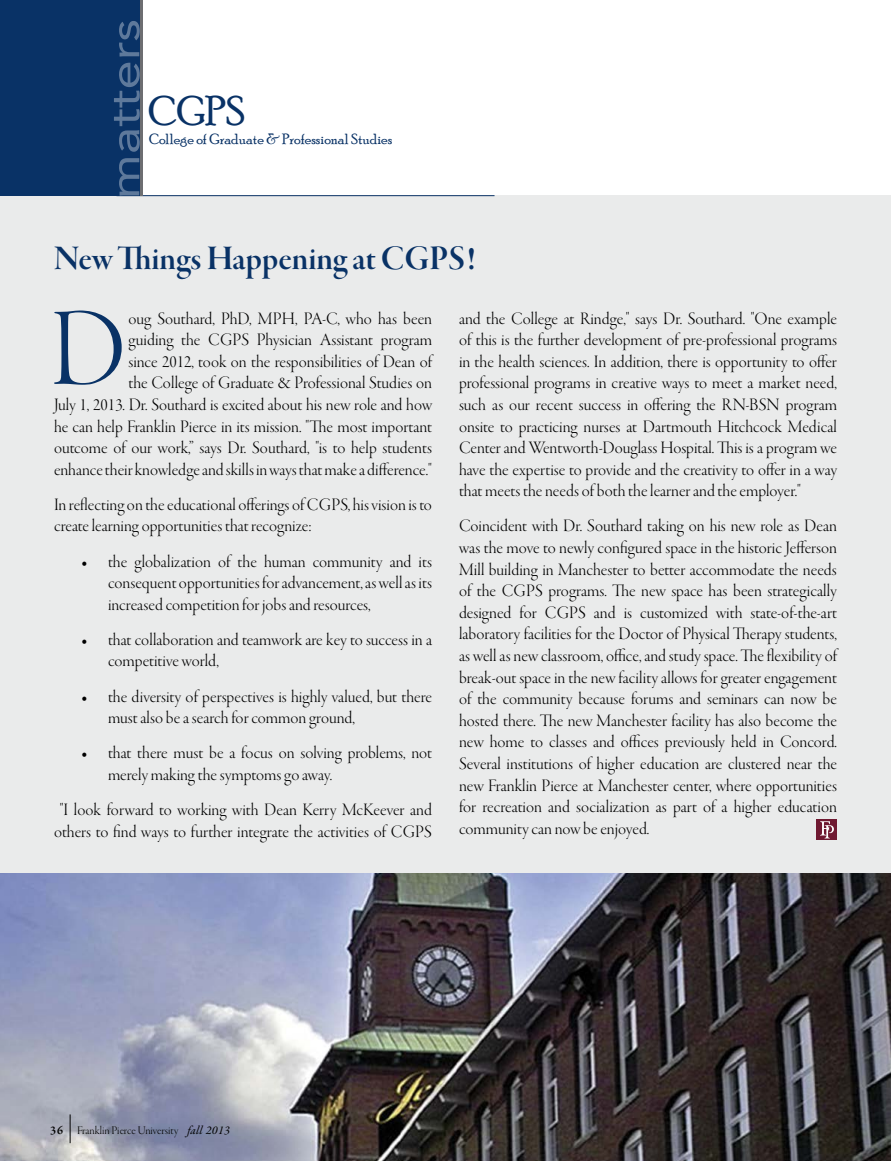
<style>
.page{position:relative;width:891px;height:1161px;background:#fff}
.page>*{position:absolute;margin:0;border:0;box-sizing:border-box;transform-origin:0 0}
.t1{font:42px "Poor Richard";color:#093266}
.t2{font:36px "Garamond Premr Pro Smbd Disp";color:#093266}
.t3{font:18px/21.6px "Garamond Premr Pro Lt Disp";color:#000}
.t4{font:15px "Poor Richard";color:#093266}
.t5{font:12px "Garamond Premr Pro Lt Disp";color:#000}
.s1{font-family:"Garamond Premr Pro";font-weight:600}
.s2{font-family:"Garamond Premr Pro";font-style:italic}
</style>
<div class="page">
<div style="left:0;top:196px;width:891px;height:899px;background:#eaebeb"></div>
<hr style="left:117px;top:195px;width:378px;height:1px;background:#093266">
<div style="left:0;top:0;width:143px;height:196px;background:#6d6e71"></div>
<div style="left:0;top:0;width:140px;height:196px;background:#093266"></div>
<svg style="left:114px;top:21px;width:26px;height:175px"></svg>
<div style="left:817px;top:820px;width:20px;height:20px;background:#6f1931"></div>
<svg style="left:820px;top:821px;width:14px;height:17px"></svg>
<img style="left:0;top:874px;width:891px;height:287px">
<svg style="left:54px;top:310px;width:68px;height:75px"></svg>
<svg style="left:70px;top:1114px;width:1px;height:29px"></svg>
<h1 class="t1" style="left:149px;top:87px;width:98px">CGPS</h1>
<p class="t4" style="left:149px;top:130px;width:245px">College of Graduate &amp; Professional Studies</p>
<h2 class="t2" style="left:54px;top:239px;width:423px">New Things Happening at CGPS!</h2>
<p class="t3" style="left:54px;top:308px;width:380px;text-align:right">oug Southard, PhD, MPH, PA-C, who has been<br>guiding the CGPS Physician Assistant program<br>since 2012, took on the responsibilities of Dean of<br>the College of Graduate &amp; Professional Studies on<br>July 1, 2013. Dr. Southard is excited about his new role and how he can help Franklin Pierce in its mission. "The most important outcome of our work,” says Dr. Southard, "is to help students enhance their knowledge and skills in ways that make a difference."</p>
<p class="t3" style="left:54px;top:494px;width:379px">In reflecting on the educational offerings of CGPS, his vision is to create learning opportunities that recognize:</p>
<p class="t3" style="left:108px;top:551px;width:325px;text-align:justify;text-indent:-27px">• the globalization of the human community and its consequent opportunities for advancement, as well as its increased competition for jobs and resources,</p>
<p class="t3" style="left:108px;top:629px;width:326px;text-indent:-27px">• that collaboration and teamwork are key to success in a competitive world,</p>
<p class="t3" style="left:108px;top:686px;width:326px;text-indent:-27px">• the diversity of perspectives is highly valued, but there must also be a search for common ground,</p>
<p class="t3" style="left:108px;top:743px;width:326px;text-indent:-27px">• that there must be a focus on solving problems, not merely making the symptoms go away.</p>
<p class="t3" style="left:54px;top:799px;width:380px;text-align:center">"I look forward to working with Dean Kerry McKeever and others to find ways to further integrate the activities of CGPS</p>
<p class="t3" style="left:459px;top:308px;width:380px;text-align:justify">and the College at Rindge," says Dr. Southard. "One example of this is the further development of pre-professional programs in the health sciences. In addition, there is opportunity to offer professional programs in creative ways to meet a market need, such as our recent success in offering the RN-BSN program onsite to practicing nurses at Dartmouth Hitchcock Medical Center and Wentworth-Douglass Hospital. This is a program we have the expertise to provide and the creativity to offer in a way that meets the needs of both the learner and the employer."</p>
<p class="t3" style="left:459px;top:516px;width:380px;text-align:justify">Coincident with Dr. Southard taking on his new role as Dean was the move to newly configured space in the historic Jefferson Mill building in Manchester to better accommodate the needs of the CGPS programs. The new space has been strategically designed for CGPS and is customized with state-of-the-art laboratory facilities for the Doctor of Physical Therapy students, as well as new classroom, office, and study space. The flexibility of break-out space in the new facility allows for greater engagement of the community because forums and seminars can now be hosted there. The new Manchester facility has also become the new home to classes and offices previously held in Concord.<br>Several institutions of higher education are clustered near the new Franklin Pierce at Manchester center, where opportunities for recreation and socialization as part of a higher education community can now be enjoyed.</p>
<p class="t5" style="left:50px;top:1124px;width:181px"><span class="s1">36</span> Franklin Pierce University <span class="s2">fall 2013</span></p>
</div>
